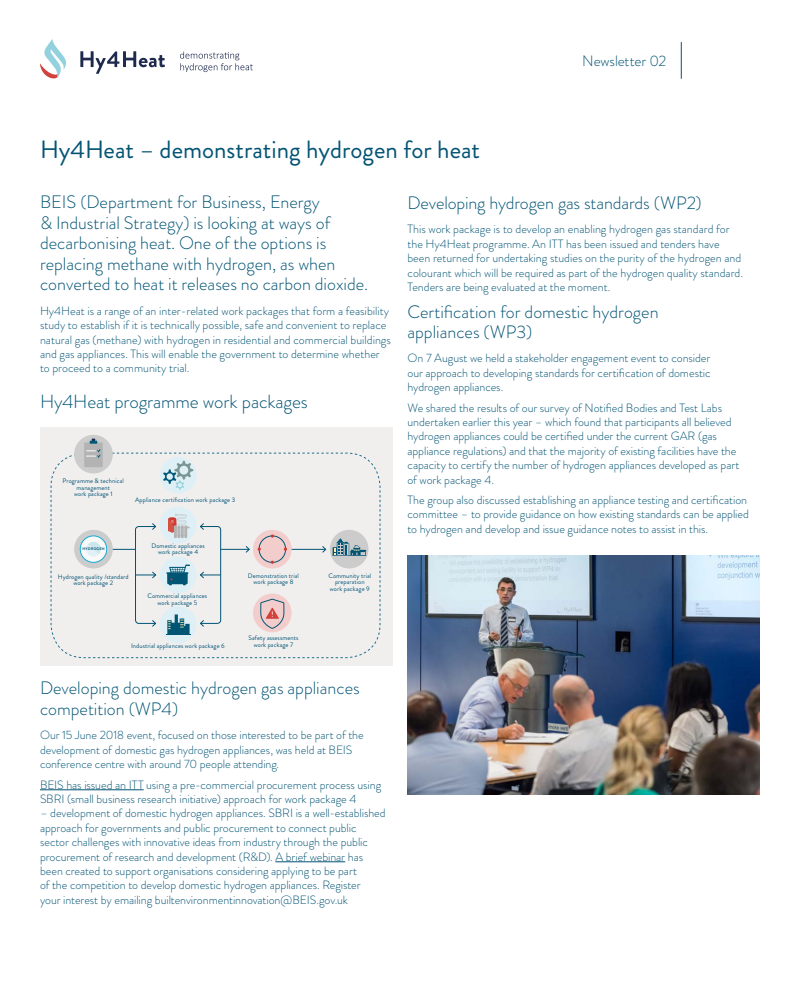
<style>
.page{position:relative;width:800px;height:1000px;background:#fff}
.page>*{position:absolute;margin:0;border:0;box-sizing:border-box;transform-origin:0 0}
.t1{font:25px "Brandon Grotesque";color:#035474}
.t2{font:300 19px "Brandon Grotesque";letter-spacing:-.005em;color:#035474}
.t3{font:300 18px/20.5px "Brandon Grotesque";color:#035474}
.t4{font:300 15px "Brandon Grotesque";letter-spacing:-.01em;color:#035474}
.t5{font:300 12px/14.4px "Brandon Grotesque";letter-spacing:-.005em;color:#035474}
.t6{font:6.5px/6.5px "Brandon Grotesque";letter-spacing:.01em;color:#005575;text-align:center}
.t7{font:700 3.7px "Brandon Grotesque";letter-spacing:.05em;color:#035474}
.s1{color:#035374}
</style>
<div class="page">
<div style="left:40px;top:427px;width:352px;height:239px;background:#f1eeee"></div>
<svg style="left:40px;top:39px;width:26px;height:39px"></svg>
<svg style="left:80px;top:51px;width:85px;height:23px"></svg>
<svg style="left:180px;top:52px;width:73px;height:20px"></svg>
<hr style="left:681px;top:42px;width:1px;height:36px;background:#035474">
<img style="left:408px;top:555px;width:352px;height:239px">
<hr style="left:40px;top:789px;width:104px;height:1px;background:#035374">
<hr style="left:275px;top:861px;width:70px;height:1px;background:#035374">
<div style="left:74px;top:435px;width:39px;height:38px;background:#ccc;border-radius:50%"></div>
<svg style="left:50px;top:439px;width:331px;height:219px"></svg>
<p class="t4" style="left:582px;top:50px;width:86px">Newsletter 02</p>
<h1 class="t1" style="left:40px;top:132px;width:442px">Hy4Heat – demonstrating hydrogen for heat</h1>
<h3 class="t3" style="left:40px;top:192px;width:330px">BEIS (Department for Business, Energy<br>&amp; Industrial Strategy) is looking at ways of decarbonising heat. One of the options is replacing methane with hydrogen, as when converted to heat it releases no carbon dioxide.</h3>
<p class="t5" style="left:40px;top:303px;width:352px">Hy4Heat is a range of an inter-related work packages that form a feasibility study to establish if it is technically possible, safe and convenient to replace natural gas (methane) with hydrogen in residential and commercial buildings and gas appliances. This will enable the government to determine whether to proceed to a community trial.</p>
<h2 class="t2" style="left:40px;top:388px;width:269px">Hy4Heat programme work packages</h2>
<h3 class="t3" style="left:408px;top:193px;width:296px">Developing hydrogen gas standards (WP2)</h3>
<p class="t5" style="left:408px;top:222px;width:337px">This work package is to develop an enabling hydrogen gas standard for the Hy4Heat programme. An ITT has been issued and tenders have been returned for undertaking studies on the purity of the hydrogen and colourant which will be required as part of the hydrogen quality standard.<br>Tenders are being evaluated at the moment.</p>
<h3 class="t3" style="left:408px;top:301px;width:253px">Certification for domestic hydrogen appliances (WP3)</h3>
<p class="t5" style="left:408px;top:351px;width:305px;text-align:justify">On 7 August we held a stakeholder engagement event to consider our approach to developing standards for certification of domestic hydrogen appliances.</p>
<p class="t5" style="left:408px;top:400px;width:334px">We shared the results of our survey of Notified Bodies and Test Labs undertaken earlier this year – which found that participants all believed hydrogen appliances could be certified under the current GAR (gas appliance regulations) and that the majority of existing facilities have the capacity to certify the number of hydrogen appliances developed as part of work package 4.</p>
<p class="t5" style="left:408px;top:493px;width:343px">The group also discussed establishing an appliance testing and certification committee – to provide guidance on how existing standards can be applied to hydrogen and develop and issue guidance notes to assist in this.</p>
<p class="t6" style="left:63px;top:478px;width:63px">Programme &amp; technical management<br>work package 1</p>
<p class="t6" style="left:135px;top:496px;width:102px">Appliance certification work package 3</p>
<p class="t6" style="left:152px;top:542px;width:55px">Domestic appliances work package 4</p>
<p class="t6" style="left:147px;top:593px;width:61px">Commercial appliances work package 5</p>
<p class="t6" style="left:131px;top:643px;width:95px">Industrial appliances work package 6</p>
<p class="t7" style="left:82px;top:547px;width:24px">HYDROGEN</p>
<p class="t6" style="left:328px;top:572px;width:44px">Community trial preparation work package 9</p>
<p class="t6" style="left:248px;top:572px;width:53px">Demonstration trial work package 8</p>
<p class="t6" style="left:58px;top:574px;width:72px">Hydrogen quality /standard work package 2</p>
<p class="t6" style="left:249px;top:635px;width:51px">Safety assessments work package 7</p>
<h3 class="t3" style="left:40px;top:678px;width:321px">Developing domestic hydrogen gas appliances competition (WP4)</h3>
<p class="t5" style="left:40px;top:728px;width:325px">Our 15 June 2018 event, focused on those interested to be part of the development of domestic gas hydrogen appliances, was held at BEIS conference centre with around 70 people attending.</p>
<p class="t5" style="left:40px;top:777px;width:343px"><span class="s1">BEIS has issued an ITT</span> using a pre-commercial procurement process using<br>SBRI (small business research initiative) approach for work package 4</p>
<p class="t5" style="left:40px;top:806px;width:347px">– development of domestic hydrogen appliances. SBRI is a well-established approach for governments and public procurement to connect public sector challenges with innovative ideas from industry through the public procurement of research and development (R&amp;D). <span class="s1">A brief webinar has been created to support organisations considering applying to be part<br>of the competition to develop domestic hydrogen appliances. Register<br>your interest by emailing builtenvironmentinnovation@BEIS.gov.uk</span></p>
</div>
